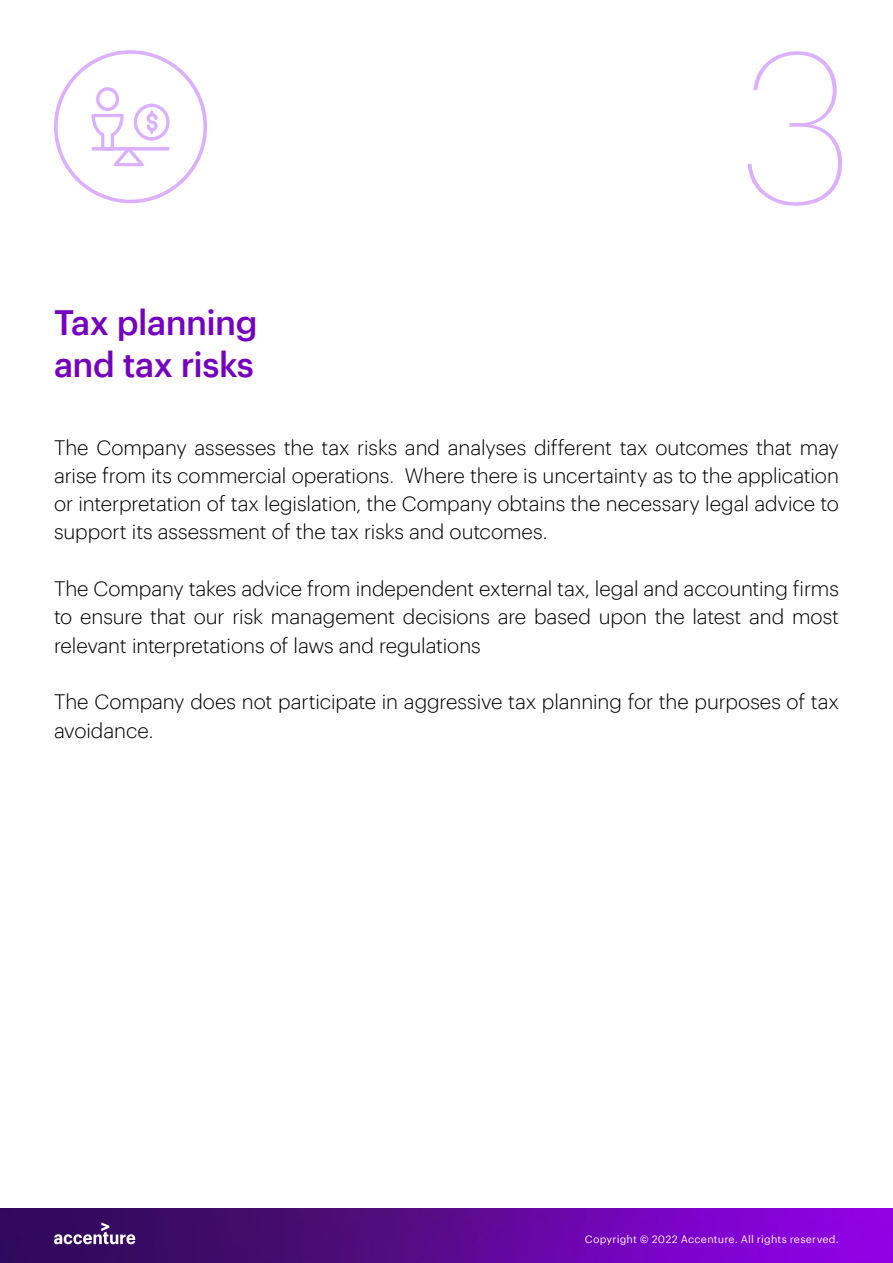
<style>
.page{position:relative;width:893px;height:1263px;background:#fff}
.page>*{position:absolute;margin:0;border:0;box-sizing:border-box;transform-origin:0 0}
.t1{font:100 212.4px "Graphik";color:#dcafff}
.t2{font:500 34.5px/41.4px "Graphik";letter-spacing:-.02em;color:#7500c0}
.t3{font:300 20.4px/28.3px "Graphik";letter-spacing:-.01em;color:#000;text-align:justify}
.t4{font:10.5px "Graphik";letter-spacing:.02em;color:#fff}
</style>
<div class="page">
<img style="left:0;top:1209px;width:893px;height:54px">
<svg style="left:54px;top:1222px;width:81px;height:22px"></svg>
<div style="left:54px;top:50px;width:153px;height:153px;border:4px solid #dcafff;border-radius:50%"></div>
<svg style="left:92px;top:87px;width:78px;height:79px"></svg>
<h2 class="t2" style="left:54px;top:299px;width:205px">Tax planning and tax risks</h2>
<h1 class="t1" style="left:741px;top:-22px;width:113px">3</h1>
<p class="t3" style="left:54px;top:431px;width:786px">The Company assesses the tax risks and analyses different tax outcomes that may arise from its commercial operations. Where there is uncertainty as to the application or interpretation of tax legislation, the Company obtains the necessary legal advice to support its assessment of the tax risks and outcomes.</p>
<p class="t3" style="left:54px;top:573px;width:787px">The Company takes advice from independent external tax, legal and accounting firms to ensure that our risk management decisions are based upon the latest and most relevant interpretations of laws and regulations</p>
<p class="t3" style="left:54px;top:686px;width:786px">The Company does not participate in aggressive tax planning for the purposes of tax avoidance.</p>
<p class="t4" style="left:585px;top:1231px;width:255px">Copyright © 2022 Accenture. All rights reserved.</p>
</div>
